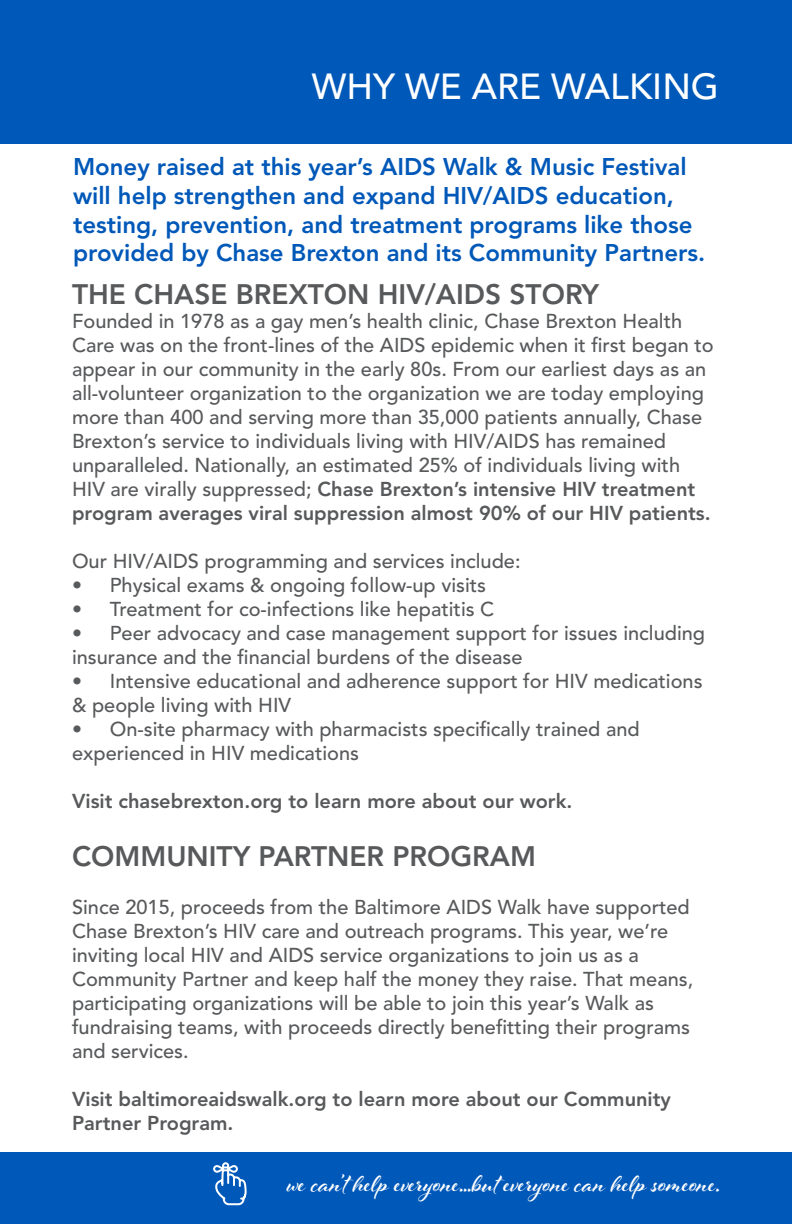
<style>
.page{position:relative;width:792px;height:1224px;background:#0058b8}
.page>*{position:absolute;margin:0;border:0;box-sizing:border-box;transform-origin:0 0}
.t1{font:500 36px "Avenir LT Std";color:#fff}
.t2{font:700 30px "Al Fresco";color:#fff}
.t3{font:800 28px "Avenir LT Std";color:#58595b}
.t4{font:800 24px/28.8px "Avenir LT Std";color:#0058b8}
.t5{font:500 20px/24px "Avenir LT Std";color:#58595b}
.t6{font:800 20px/24px "Avenir LT Std";color:#58595b}
.s1{font-weight:800}
</style>
<div class="page">
<div style="left:0;top:144px;width:792px;height:1008px;background:#fff"></div>
<svg style="left:213px;top:1162px;width:34px;height:44px"></svg>
<p class="t1" style="left:312px;top:66px;width:409px">WHY WE ARE WALKING</p>
<p class="t4" style="left:73px;top:152px;width:634px">Money raised at this year’s AIDS Walk &amp; Music Festival will help strengthen and expand HIV/AIDS education, testing, prevention, and treatment programs like those provided by Chase Brexton and its Community Partners.</p>
<p class="t3" style="left:72px;top:278px;width:529px">THE CHASE BREXTON HIV/AIDS STORY</p>
<p class="t5" style="left:72px;top:310px;width:643px">Founded in 1978 as a gay men’s health clinic, Chase Brexton Health Care was on the front-lines of the AIDS epidemic when it first began to appear in our community in the early 80s. From our earliest days as an all-volunteer organization to the organization we are today employing more than 400 and serving more than 35,000 patients annually, Chase Brexton’s service to individuals living with HIV/AIDS has remained unparalleled. Nationally, an estimated 25% of individuals living with HIV are virally suppressed; <span class="s1">Chase Brexton’s intensive HIV treatment program averages viral suppression almost 90% of our HIV patients.</span></p>
<p class="t5" style="left:72px;top:550px;width:450px">Our HIV/AIDS programming and services include:</p>
<p class="t5" style="left:72px;top:574px;width:416px">• Physical exams &amp; ongoing follow-up visits</p>
<p class="t5" style="left:72px;top:598px;width:424px">• Treatment for co-infections like hepatitis C</p>
<p class="t5" style="left:72px;top:622px;width:635px">• Peer advocacy and case management support for issues including insurance and the financial burdens of the disease</p>
<p class="t5" style="left:72px;top:670px;width:632px">• Intensive educational and adherence support for HIV medications &amp; people living with HIV</p>
<p class="t5" style="left:72px;top:718px;width:569px">• On-site pharmacy with pharmacists specifically trained and</p>
<p class="t5" style="left:72px;top:742px;width:289px">experienced in HIV medications</p>
<p class="t6" style="left:72px;top:789px;width:502px">Visit chasebrexton.org to learn more about our work.</p>
<p class="t3" style="left:72px;top:839px;width:466px">COMMUNITY PARTNER PROGRAM</p>
<p class="t5" style="left:72px;top:895px;width:623px">Since 2015, proceeds from the Baltimore AIDS Walk have supported Chase Brexton’s HIV care and outreach programs. This year, we’re inviting local HIV and AIDS service organizations to join us as a Community Partner and keep half the money they raise. That means, participating organizations will be able to join this year’s Walk as fundraising teams, with proceeds directly benefitting their programs and services.</p>
<p class="t6" style="left:72px;top:1087px;width:601px">Visit baltimoreaidswalk.org to learn more about our Community<br>Partner Program.</p>
<p class="t2" style="left:287px;top:1163px;width:434px">we can’t help everyone...but everyone can help someone.</p>
</div>
